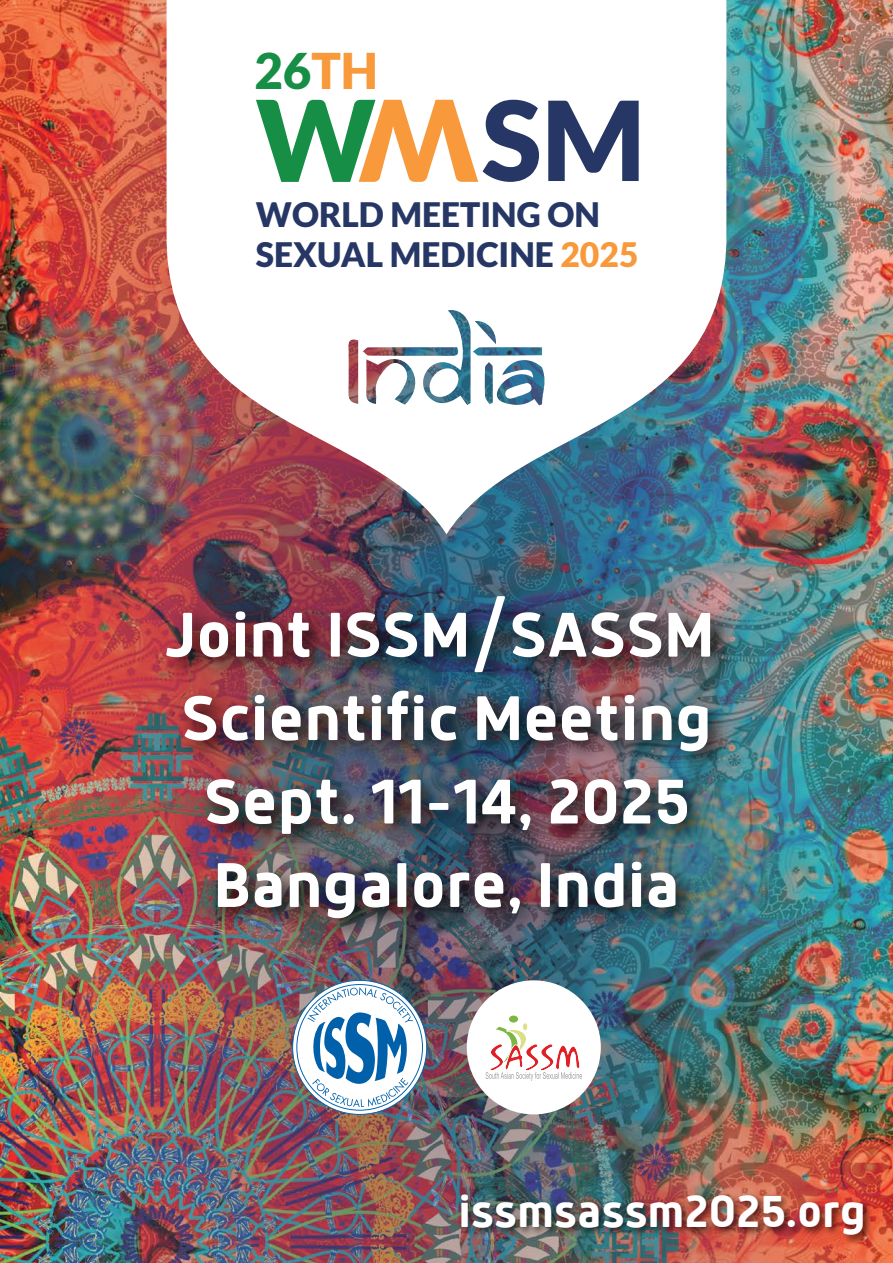
<style>
.page{position:relative;width:893px;height:1263px;background:#fff}
.page>*{position:absolute;margin:0;border:0;box-sizing:border-box;transform-origin:0 0}
.t1{font:700 69.45px/83.4px "Anteb";color:#fff;text-align:center}
.t2{font:700 49.65px "Anteb";color:#fff}
.t3{font:900 49.2px "Lato";color:#168e45}
.t4{font:900 33.75px/39.6px "Lato";color:#263765}
.s1{color:#f89a3b}
</style>
<div class="page">
<img style="left:0;top:0;width:893px;height:1263px">
<img style="left:165px;top:0;width:563px;height:534px">
<svg style="left:548px;top:101px;width:91px;height:80px"></svg>
<svg style="left:256px;top:100px;width:283px;height:82px"></svg>
<img style="left:292px;top:980px;width:135px;height:135px">
<div style="left:467px;top:980px;width:134px;height:134px;background:#fff;border-radius:50%"></div>
<div style="left:508px;top:1015px;width:11px;height:8px;background:#7db642;border-radius:50%"></div>
<div style="left:507px;top:1014px;width:13px;height:10px;border:2px solid #fff;border-radius:50%"></div>
<div style="left:522px;top:1022px;width:6px;height:9px;background:#dae083;border-radius:50%"></div>
<div style="left:521px;top:1022px;width:8px;height:10px;border:2px solid #fff;border-radius:50%"></div>
<svg style="left:486px;top:1026px;width:96px;height:55px"></svg>
<img style="left:150px;top:581px;width:608px;height:371px">
<img style="left:452px;top:1180px;width:427px;height:71px">
<p class="t3" style="left:254px;top:42px;width:125px">26<span class="s1">TH</span></p>
<p class="t4" style="left:256px;top:194px;width:384px">WORLD MEETING ON<br>SEXUAL MEDICINE <span class="s1">2025</span></p>
<p class="t1" style="left:165px;top:590px;width:551px">Joint ISSM/SASSM<br>Scientific Meeting<br>Sept. 11-14, 2025<br>Bangalore, India</p>
<p class="t2" style="left:458px;top:1181px;width:409px">issmsassm2025.org</p>
</div>
